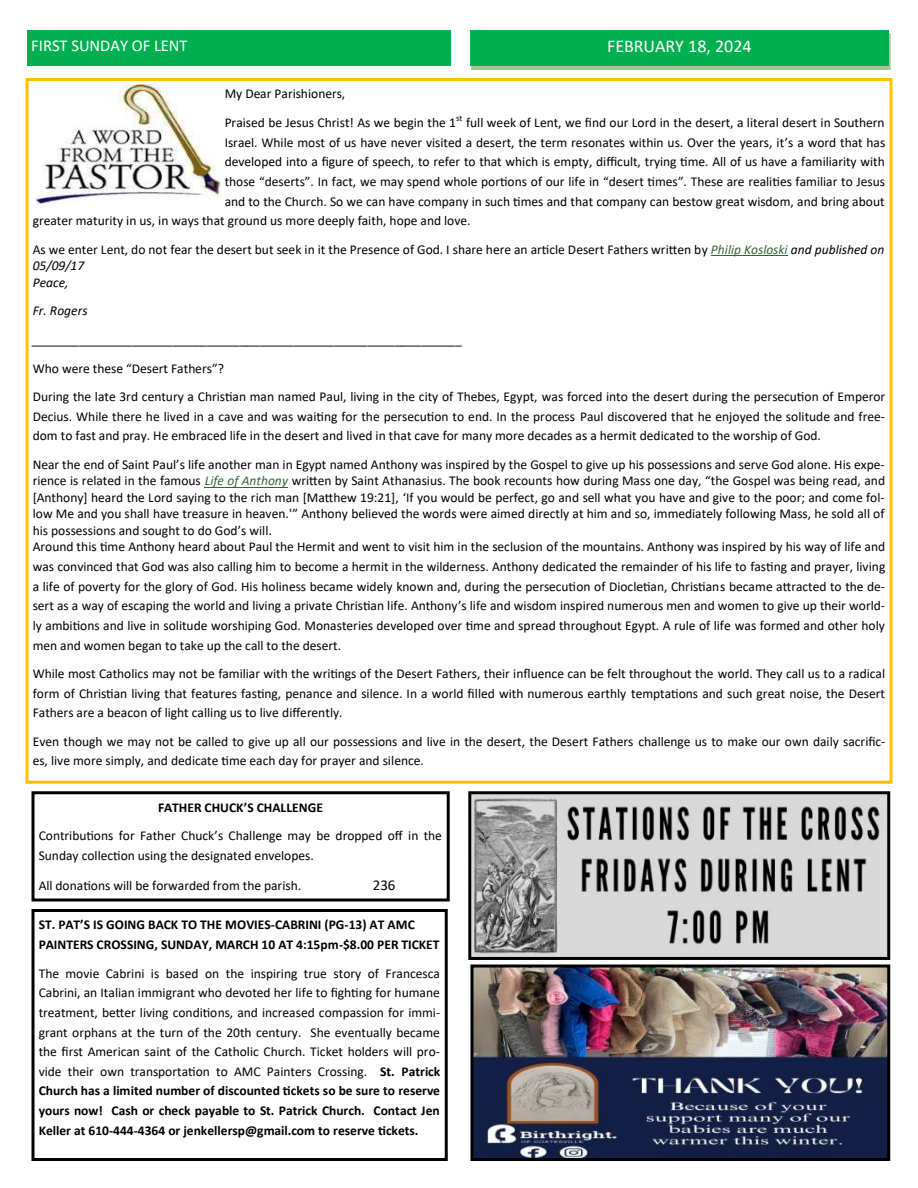
<style>
.page{position:relative;width:918px;height:1188px;background:#fff}
.page>*{position:absolute;margin:0;border:0;box-sizing:border-box;transform-origin:0 0}
.t1{font:18px "Calibri";color:#fff}
.t2{font:16.5px "Calibri";color:#fff}
.t3{font:15px "Calibri";color:#000}
.t4{font:13.5px/19.6px "Calibri";color:#000;text-align:justify}
.t5{font:700 13.5px/19.6px "Calibri";color:#000}
.t6{font:italic 13.5px "Calibri";color:#000}
.t7{font:8.85px "Calibri";color:#000}
.s1{font-style:italic;color:#363}
.s2{font-style:italic}
.s3{font-weight:700}
</style>
<div class="page">
<div style="left:27px;top:30px;width:424px;height:36px;background:#00b050"></div>
<div style="left:470px;top:30px;width:419px;height:36px;background:#00b050"></div>
<div style="left:26px;top:78px;width:866px;height:706px;border:3px solid #ffc000"></div>
<hr style="left:711px;top:255px;width:77px;height:1px;background:#363">
<hr style="left:205px;top:487px;width:83px;height:1px;background:#363">
<img style="left:35px;top:85px;width:185px;height:119px">
<div style="left:32px;top:791px;width:418px;height:111px;border:3px solid #000"></div>
<img style="left:472px;top:795px;width:414px;height:161px">
<div style="left:468px;top:791px;width:422px;height:169px;border:3px solid #000"></div>
<img style="left:474px;top:968px;width:412px;height:189px">
<div style="left:470px;top:964px;width:420px;height:197px;border:3px solid #000"></div>
<div style="left:32px;top:909px;width:416px;height:252px;border:3px solid #000"></div>
<p class="t2" style="left:31px;top:38px;width:158px">FIRST SUNDAY OF LENT</p>
<p class="t1" style="left:607px;top:39px;width:146px">FEBRUARY 18, 2024</p>
<p class="t4" style="left:225px;top:85px;width:122px">My Dear Parishioners,</p>
<p class="t4" style="left:225px;top:114px;width:233px">Praised be Jesus Christ! As we begin the 1</p>
<p class="t7" style="left:456px;top:114px;width:8px">st</p>
<p class="t4" style="left:466px;top:114px;width:420px">full week of Lent, we find our Lord in the desert, a literal desert in Southern</p>
<p class="t4" style="left:225px;top:134px;width:662px">Israel. While most of us have never visited a desert, the term resonates within us. Over the years, it’s a word that has</p>
<p class="t4" style="left:225px;top:153px;width:662px">developed into a figure of speech, to refer to that which is empty, difficult, trying time. All of us have a familiarity with</p>
<p class="t4" style="left:225px;top:173px;width:662px">those “deserts”. In fact, we may spend whole portions of our life in “desert times”. These are realities familiar to Jesus</p>
<p class="t4" style="left:225px;top:192px;width:661px">and to the Church. So we can have company in such times and that company can bestow great wisdom, and bring about</p>
<p class="t4" style="left:33px;top:212px;width:439px">greater maturity in us, in ways that ground us more deeply faith, hope and love.</p>
<p class="t4" style="left:33px;top:242px;width:853px;line-height:16.5px">As we enter Lent, do not fear the desert but seek in it the Presence of God. I share here an article Desert Fathers written by <span class="s1">Philip Kosloski</span> <span class="s2">and published on<br>05/09/17</span></p>
<p class="t6" style="left:33px;top:277px;width:37px">Peace,</p>
<p class="t6" style="left:33px;top:305px;width:56px">Fr. Rogers</p>
<p class="t6" style="left:33px;top:334px;width:432px">________________________________________________________________</p>
<p class="t4" style="left:33px;top:359px;width:193px">Who were these “Desert Fathers”?</p>
<p class="t4" style="left:33px;top:388px;width:854px">During the late 3rd century a Christian man named Paul, living in the city of Thebes, Egypt, was forced into the desert during the persecution of Emperor Decius. While there he lived in a cave and was waiting for the persecution to end. In the process Paul discovered that he enjoyed the solitude and free&shy;dom to fast and pray. He embraced life in the desert and lived in that cave for many more decades as a hermit dedicated to the worship of God.</p>
<p class="t4" style="left:33px;top:457px;width:854px;line-height:16.4px">Near the end of Saint Paul’s life another man in Egypt named Anthony was inspired by the Gospel to give up his possessions and serve God alone. His expe&shy;rience is related in the famous <span class="s1">Life of Anthony</span> written by Saint Athanasius. The book recounts how during Mass one day, “the Gospel was being read, and</p>
<p class="t4" style="left:33px;top:490px;width:853px;line-height:16.5px">[Anthony] heard the Lord saying to the rich man [Matthew 19:21], ‘If you would be perfect, go and sell what you have and give to the poor; and come fol&shy;low Me and you shall have treasure in heaven.'” Anthony believed the words were aimed directly at him and so, immediately following Mass, he sold all of his possessions and sought to do God’s will.</p>
<p class="t4" style="left:33px;top:538px;width:854px">Around this time Anthony heard about Paul the Hermit and went to visit him in the seclusion of the mountains. Anthony was inspired by his way of life and was convinced that God was also calling him to become a hermit in the wilderness. Anthony dedicated the remainder of his life to fasting and prayer, living a life of poverty for the glory of God. His holiness became widely known and, during the persecution of Diocletian, Christians became attracted to the de&shy;sert as a way of escaping the world and living a private Christian life. Anthony’s life and wisdom inspired numerous men and women to give up their world&shy;ly ambitions and live in solitude worshiping God. Monasteries developed over time and spread throughout Egypt. A rule of life was formed and other holy men and women began to take up the call to the desert.</p>
<p class="t4" style="left:33px;top:665px;width:854px">While most Catholics may not be familiar with the writings of the Desert Fathers, their influence can be felt throughout the world. They call us to a radical form of Christian living that features fasting, penance and silence. In a world filled with numerous earthly temptations and such great noise, the Desert Fathers are a beacon of light calling us to live differently.</p>
<p class="t4" style="left:33px;top:733px;width:854px;line-height:18.9px">Even though we may not be called to give up all our possessions and live in the desert, the Desert Fathers challenge us to make our own daily sacrific&shy;es, live more simply, and dedicate time each day for prayer and silence.</p>
<p class="t5" style="left:158px;top:799px;width:166px">FATHER CHUCK’S CHALLENGE</p>
<p class="t4" style="left:39px;top:827px;width:405px">Contributions for Father Chuck’s Challenge may be dropped off in the<br>Sunday collection using the designated envelopes.</p>
<p class="t4" style="left:39px;top:877px;width:264px">All donations will be forwarded from the parish.</p>
<p class="t3" style="left:373px;top:879px;width:24px">236</p>
<p class="t5" style="left:39px;top:916px;width:402px">ST. PAT’S IS GOING BACK TO THE MOVIES-CABRINI (PG-13) AT AMC<br>PAINTERS CROSSING, SUNDAY, MARCH 10 AT 4:15pm-$8.00 PER TICKET</p>
<p class="t4" style="left:39px;top:965px;width:403px">The movie Cabrini is based on the inspiring true story of Francesca Cabrini, an Italian immigrant who devoted her life to fighting for humane treatment, better living conditions, and increased compassion for immi&shy;grant orphans at the turn of the 20th century. She eventually became the first American saint of the Catholic Church. Ticket holders will pro&shy;vide their own transportation to AMC Painters Crossing. <span class="s3">St. Patrick Church has a limited number of discounted tickets so be sure to reserve yours now! Cash or check payable to St. Patrick Church. Contact Jen Keller at 610-444-4364 or jenkellersp@gmail.com to reserve tickets.</span></p>
</div>
